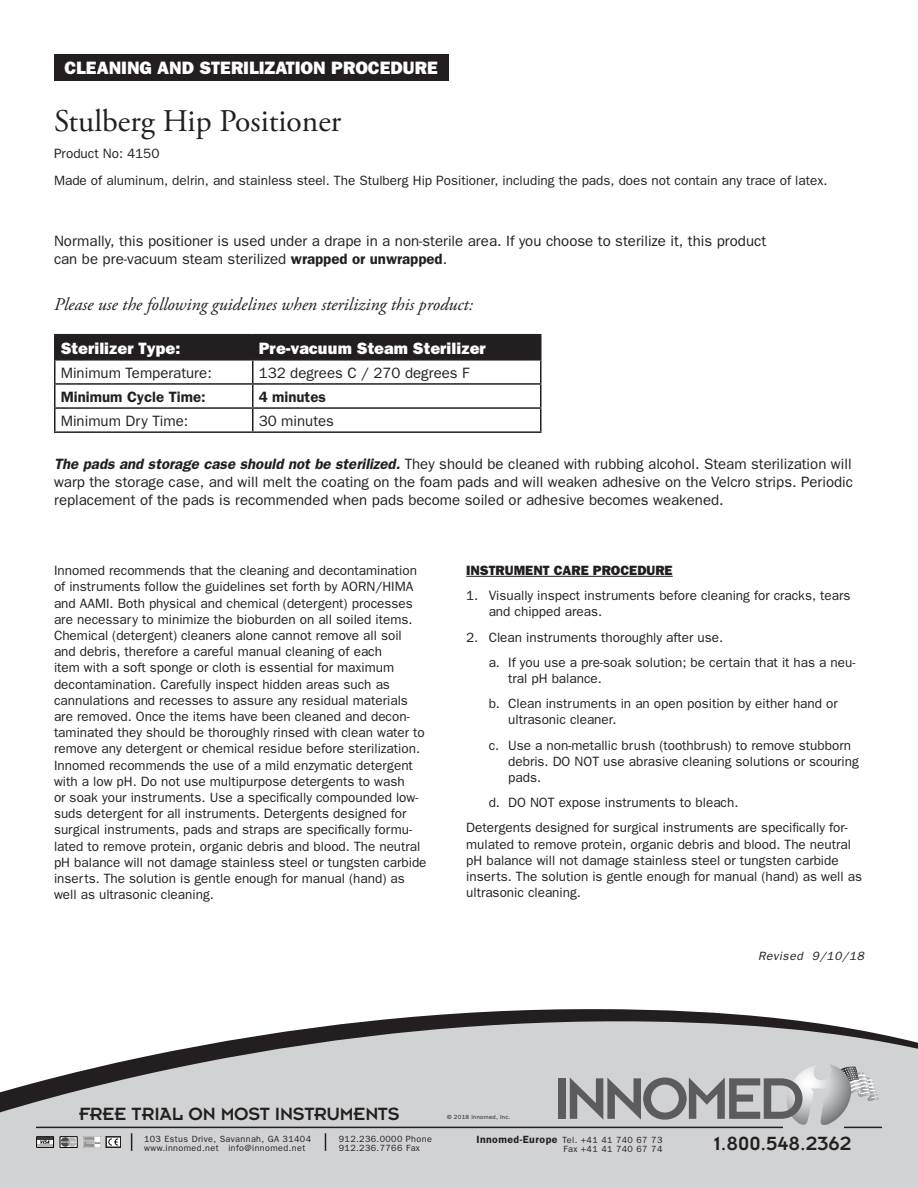
<style>
.page{position:relative;width:918px;height:1188px;background:#fff}
.page>*{position:absolute;margin:0;border:0;box-sizing:border-box;transform-origin:0 0}
.t1{font:31.5px "Adobe Garamond Pro";color:#231f20}
.t2{font:21px "Insignia";color:#231f20}
.t3{font:19.5px "Insignia";letter-spacing:-.01em;color:#231f20}
.t4{font:italic 18px "Adobe Garamond Pro";color:#231f20}
.t5{font:800 18px "Franklin Gothic";color:#fff}
.t6{font:800 16.5px "Franklin Gothic";color:#fff}
.t7{font:15px/18px "Franklin Gothic";color:#231f20;text-align:justify}
.t8{font:600 15px "Franklin Gothic";color:#231f20}
.t9{font:13.5px/16.2px "Franklin Gothic";color:#231f20}
.t10{font:800 13.5px "Franklin Gothic";color:#231f20}
.t11{font:italic 12px "Franklin Gothic";letter-spacing:.05em;color:#231f20}
.t12{font:9px/9px "Franklin Gothic";letter-spacing:.045em;color:#231f20}
.t13{font:6px "Franklin Gothic";letter-spacing:.045em;color:#231f20}
.s1{font-weight:600}
.s2{font-weight:600;font-style:italic}
.s3{font-weight:600;font-size:10.5px}
</style>
<div class="page">
<svg style="left:0;top:1009px;width:918px;height:179px;background:#c3c3c5"></svg>
<div style="left:106px;top:1137px;width:15px;height:11px;border:1px solid #231f20"></div>
<svg style="left:108px;top:1139px;width:11px;height:6px"></svg>
<div style="left:106px;top:1137px;width:15px;height:10px;border:1px solid #231f20"></div>
<div style="left:54px;top:54px;width:394px;height:27px;background:#231f20"></div>
<div style="left:56px;top:335px;width:484px;height:24px;background:#231f20"></div>
<hr style="left:54px;top:334px;width:199px;height:1px;background:#231f20">
<hr style="left:54px;top:335px;width:2px;height:24px;background:#231f20">
<hr style="left:253px;top:334px;width:289px;height:1px;background:#231f20">
<hr style="left:252px;top:335px;width:2px;height:24px;background:#231f20">
<hr style="left:540px;top:335px;width:2px;height:24px;background:#231f20">
<hr style="left:54px;top:359px;width:199px;height:2px;background:#231f20">
<hr style="left:54px;top:361px;width:2px;height:22px;background:#231f20">
<hr style="left:253px;top:359px;width:289px;height:2px;background:#231f20">
<hr style="left:252px;top:361px;width:2px;height:22px;background:#231f20">
<hr style="left:540px;top:361px;width:2px;height:22px;background:#231f20">
<hr style="left:54px;top:383px;width:199px;height:2px;background:#231f20">
<hr style="left:54px;top:385px;width:2px;height:22px;background:#231f20">
<hr style="left:253px;top:383px;width:289px;height:2px;background:#231f20">
<hr style="left:252px;top:385px;width:2px;height:22px;background:#231f20">
<hr style="left:540px;top:385px;width:2px;height:22px;background:#231f20">
<hr style="left:54px;top:407px;width:199px;height:2px;background:#231f20">
<hr style="left:54px;top:409px;width:2px;height:22px;background:#231f20">
<hr style="left:253px;top:407px;width:289px;height:2px;background:#231f20">
<hr style="left:252px;top:409px;width:2px;height:22px;background:#231f20">
<hr style="left:540px;top:409px;width:2px;height:22px;background:#231f20">
<hr style="left:54px;top:431px;width:199px;height:2px;background:#231f20">
<hr style="left:253px;top:431px;width:289px;height:2px;background:#231f20">
<hr style="left:466px;top:576px;width:207px;height:1px;background:#231f20">
<h3 class="t5" style="left:64px;top:58px;width:375px">CLEANING AND STERILIZATION PROCEDURE</h3>
<h1 class="t1" style="left:54px;top:102px;width:289px">Stulberg Hip Positioner</h1>
<p class="t9" style="left:54px;top:139px;width:775px;line-height:27px">Product No: 4150<br>Made of aluminum, delrin, and stainless steel. The Stulberg Hip Positioner, including the pads, does not contain any trace of latex.</p>
<p class="t7" style="left:54px;top:232px;width:714px">Normally, this positioner is used under a drape in a non-sterile area. If you choose to sterilize it, this product can be pre-vacuum steam sterilized <span class="s1">wrapped or unwrapped</span>.</p>
<h3 class="t4" style="left:54px;top:294px;width:421px">Please use the following guidelines when sterilizing this product:</h3>
<p class="t6" style="left:61px;top:338px;width:121px">Sterilizer Type:</p>
<p class="t6" style="left:259px;top:338px;width:229px">Pre-vacuum Steam Sterilizer</p>
<p class="t7" style="left:61px;top:364px;width:153px">Minimum Temperature:</p>
<p class="t7" style="left:259px;top:364px;width:212px">132 degrees C / 270 degrees F</p>
<p class="t8" style="left:61px;top:388px;width:147px">Minimum Cycle Time:</p>
<p class="t8" style="left:259px;top:388px;width:69px">4 minutes</p>
<p class="t7" style="left:61px;top:412px;width:129px">Minimum Dry Time:</p>
<p class="t7" style="left:259px;top:412px;width:77px">30 minutes</p>
<p class="t7" style="left:54px;top:455px;width:801px"><span class="s2">The pads and storage case should not be sterilized.</span> They should be cleaned with rubbing alcohol. Steam sterilization will warp the storage case, and will melt the coating on the foam pads and will weaken adhesive on the Velcro strips. Periodic replacement of the pads is recommended when pads become soiled or adhesive becomes weakened.</p>
<p class="t9" style="left:54px;top:562px;width:374px">Innomed recommends that the cleaning and decontamination of instruments follow the guidelines set forth by AORN/HIMA and AAMI. Both physical and chemical (detergent) processes are necessary to minimize the bioburden on all soiled items.<br>Chemical (detergent) cleaners alone cannot remove all soil and debris, therefore a careful manual cleaning of each<br>item with a soft sponge or cloth is essential for maximum decontamination. Carefully inspect hidden areas such as cannulations and recesses to assure any residual materials are removed. Once the items have been cleaned and decon&shy;taminated they should be thoroughly rinsed with clean water to remove any detergent or chemical residue before sterilization.<br>Innomed recommends the use of a mild enzymatic detergent with a low pH. Do not use multipurpose detergents to wash<br>or soak your instruments. Use a specifically compounded low&shy;suds detergent for all instruments. Detergents designed for surgical instruments, pads and straps are specifically formu&shy;lated to remove protein, organic debris and blood. The neutral pH balance will not damage stainless steel or tungsten carbide inserts. The solution is gentle enough for manual (hand) as well as ultrasonic cleaning.</p>
<p class="t10" style="left:466px;top:562px;width:208px">INSTRUMENT CARE PROCEDURE</p>
<p class="t9" style="left:489px;top:587px;width:363px;text-indent:-23px">1. Visually inspect instruments before cleaning for cracks, tears and chipped areas.</p>
<p class="t9" style="left:489px;top:624px;width:368px;line-height:25.2px;text-indent:-23px">2. Clean instruments thoroughly after use.<br>a. If you use a pre-soak solution; be certain that it has a neu-</p>
<p class="t9" style="left:489px;top:666px;width:351px;line-height:25.2px;text-indent:19px">tral pH balance.<br>b. Clean instruments in an open position by either hand or</p>
<p class="t9" style="left:489px;top:707px;width:364px;line-height:25.2px;text-indent:19px">ultrasonic cleaner.<br>c. Use a non-metallic brush (toothbrush) to remove stubborn</p>
<p class="t9" style="left:508px;top:753px;width:352px">debris. DO NOT use abrasive cleaning solutions or scouring pads.</p>
<p class="t9" style="left:466px;top:790px;width:383px;line-height:25.2px;text-indent:23px">d. DO NOT expose instruments to bleach.<br>Detergents designed for surgical instruments are specifically for-</p>
<p class="t9" style="left:466px;top:836px;width:397px">mulated to remove protein, organic debris and blood. The neutral pH balance will not damage stainless steel or tungsten carbide inserts. The solution is gentle enough for manual (hand) as well as ultrasonic cleaning.</p>
<p class="t11" style="left:758px;top:949px;width:107px">Revised 9/10/18</p>
<h3 class="t3" style="left:79px;top:1104px;width:322px">FREE TRIAL ON MOST INSTRUMENTS</h3>
<p class="t12" style="left:144px;top:1134px;width:169px">103 Estus Drive, Savannah, GA 31404 www.innomed.net info@innomed.net</p>
<p class="t12" style="left:339px;top:1134px;width:95px">912.236.0000 Phone<br>912.236.7766 Fax</p>
<p class="t13" style="left:447px;top:1114px;width:65px">© 2018 Innomed, Inc.</p>
<p class="t12" style="left:476px;top:1136px;width:188px;text-align:right"><span class="s3">Innomed-Europe</span> Tel. +41 41 740 67 73<br>Fax +41 41 740 67 74</p>
<h2 class="t2" style="left:714px;top:1133px;width:139px">1.800.548.2362</h2>
</div>
